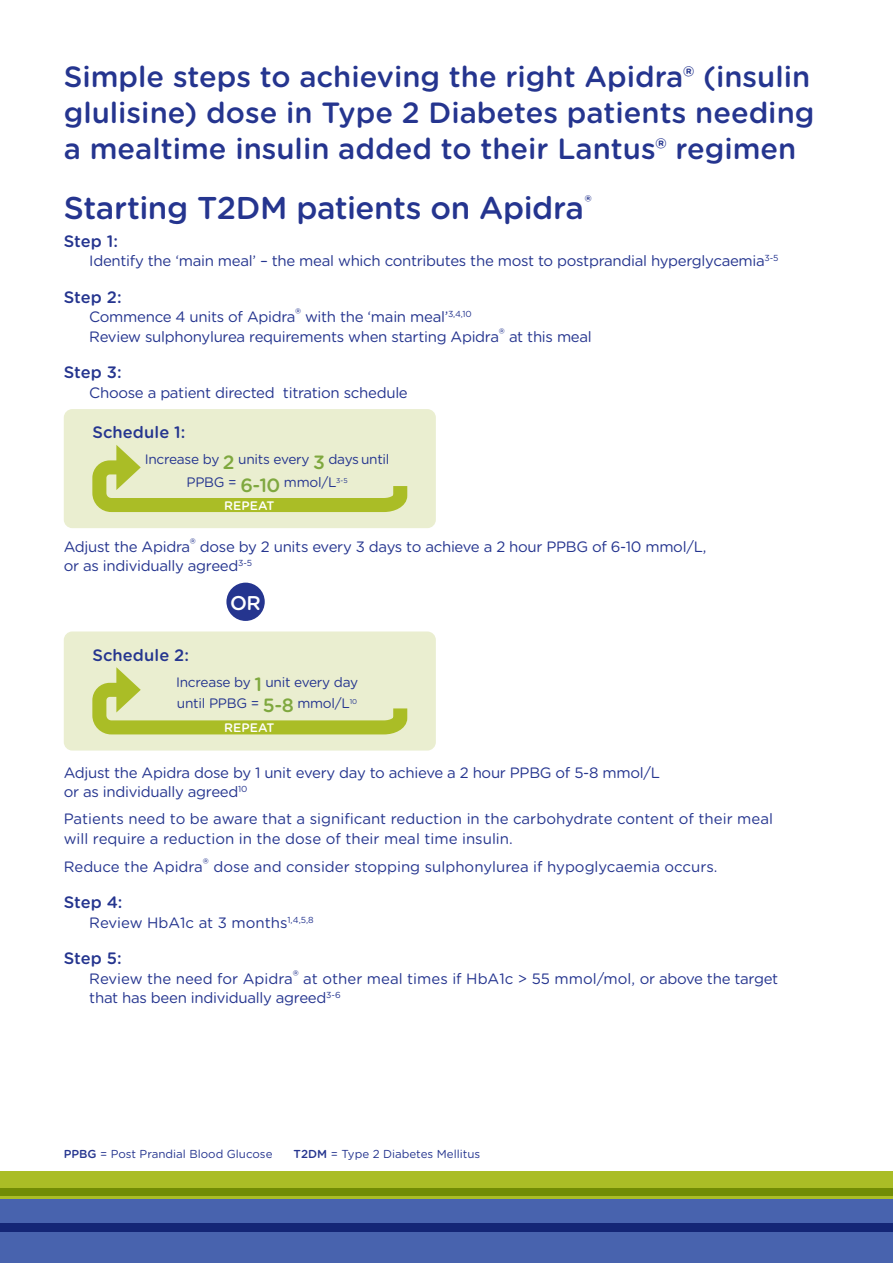
<style>
.page{position:relative;width:893px;height:1263px;background:#fff}
.page>*{position:absolute;margin:0;border:0;box-sizing:border-box;transform-origin:0 0}
.t1{font:500 31.5px "Gotham Rounded";letter-spacing:-.015em;color:#25358f}
.t2{font:500 29.25px/36px "Gotham Rounded";color:#25358f}
.t3{font:500 19.95px "Gotham Rounded";color:#fff}
.t4{font:500 16.5px "Gotham Rounded";letter-spacing:.005em;color:#25358f}
.t5{font:15px/19.5px "Gotham Rounded";letter-spacing:-.02em;color:#25358f}
.t6{font:15px/19.5px "Gotham Rounded";color:#25358f}
.t7{font:13.65px/23.1px "Gotham Rounded";letter-spacing:-.02em;color:#25358f;text-align:center}
.t8{font:500 12.3px "Gotham Rounded";color:#fff}
.t9{font:11.55px "Gotham Rounded";color:#25358f}
.s1{font-weight:500;font-size:19.2px;color:#7fa83f}
.s2{font-weight:500}
</style>
<div class="page">
<div style="left:64px;top:409px;width:372px;height:119px;background:#eaeed0;border-radius:9px"></div>
<svg style="left:92px;top:445px;width:316px;height:67px"></svg>
<div style="left:64px;top:631px;width:372px;height:119px;background:#eaeed0;border-radius:9px"></div>
<svg style="left:92px;top:667px;width:316px;height:68px"></svg>
<div style="left:226px;top:583px;width:39px;height:38px;background:#25358f;border-radius:50%"></div>
<div style="left:0;top:1171px;width:893px;height:28px;background:#aabd26"></div>
<div style="left:0;top:1199px;width:893px;height:64px;background:#4863ae"></div>
<div style="left:0;top:1188px;width:893px;height:7px;background:#718c05"></div>
<div style="left:0;top:1223px;width:893px;height:9px;background:#142676"></div>
<h2 class="t2" style="left:64px;top:58px;width:752px">Simple steps to achieving the right Apidra® (insulin glulisine) dose in Type 2 Diabetes patients needing a mealtime insulin added to their Lantus® regimen</h2>
<h1 class="t1" style="left:64px;top:185px;width:529px">Starting T2DM patients on Apidra<sup>®</sup></h1>
<p class="t4" style="left:64px;top:229px;width:56px">Step 1:</p>
<p class="t5" style="left:89px;top:250px;width:691px">Identify the ‘main meal’ – the meal which contributes the most to postprandial hyperglycaemia<sup>3-5</sup></p>
<p class="t4" style="left:64px;top:285px;width:59px">Step 2:</p>
<p class="t5" style="left:89px;top:306px;width:504px">Commence 4 units of Apidra® with the ‘main meal’<sup>3,4,10<br></sup>Review sulphonylurea requirements when starting Apidra® at this meal</p>
<p class="t4" style="left:64px;top:360px;width:59px">Step 3:</p>
<p class="t5" style="left:89px;top:382px;width:320px">Choose a patient directed titration schedule</p>
<p class="t4" style="left:92px;top:421px;width:95px">Schedule 1:</p>
<p class="t7" style="left:145px;top:447px;width:246px">Increase by <span class="s1">2</span> units every <span class="s1">3</span> days until<br>PPBG = <span class="s1">6-10</span> mmol/L<sup>3-5</sup></p>
<p class="t8" style="left:224px;top:497px;width:52px">REPEAT</p>
<p class="t5" style="left:64px;top:536px;width:644px">Adjust the Apidra® dose by 2 units every 3 days to achieve a 2 hour PPBG of 6-10 mmol/L, or as individually agreed<sup>3-5</sup></p>
<p class="t4" style="left:92px;top:643px;width:98px">Schedule 2:</p>
<h3 class="t3" style="left:230px;top:588px;width:32px">OR</h3>
<p class="t7" style="left:176px;top:671px;width:184px;line-height:21px;text-align:left">Increase by <span class="s1">1</span> unit every day until PPBG = <span class="s1">5-8</span> mmol/L<sup>10</sup></p>
<p class="t8" style="left:224px;top:719px;width:52px">REPEAT</p>
<p class="t5" style="left:64px;top:762px;width:598px">Adjust the Apidra dose by 1 unit every day to achieve a 2 hour PPBG of 5-8 mmol/L or as individually agreed<sup>10</sup></p>
<p class="t6" style="left:64px;top:808px;width:711px">Patients need to be aware that a significant reduction in the carbohydrate content of their meal will require a reduction in the dose of their meal time insulin.</p>
<p class="t6" style="left:64px;top:856px;width:655px">Reduce the Apidra® dose and consider stopping sulphonylurea if hypoglycaemia occurs.</p>
<p class="t4" style="left:64px;top:890px;width:60px">Step 4:</p>
<p class="t6" style="left:89px;top:912px;width:226px">Review HbA1c at 3 months<sup>1,4,5,8</sup></p>
<p class="t4" style="left:64px;top:946px;width:59px">Step 5:</p>
<p class="t5" style="left:89px;top:968px;width:690px">Review the need for Apidra® at other meal times if HbA1c &gt; 55 mmol/mol, or above the target that has been individually agreed<sup>3-6</sup></p>
<p class="t9" style="left:64px;top:1145px;width:210px"><span class="s2">PPBG</span> = Post Prandial Blood Glucose</p>
<p class="t9" style="left:294px;top:1145px;width:188px"><span class="s2">T2DM</span> = Type 2 Diabetes Mellitus</p>
</div>
